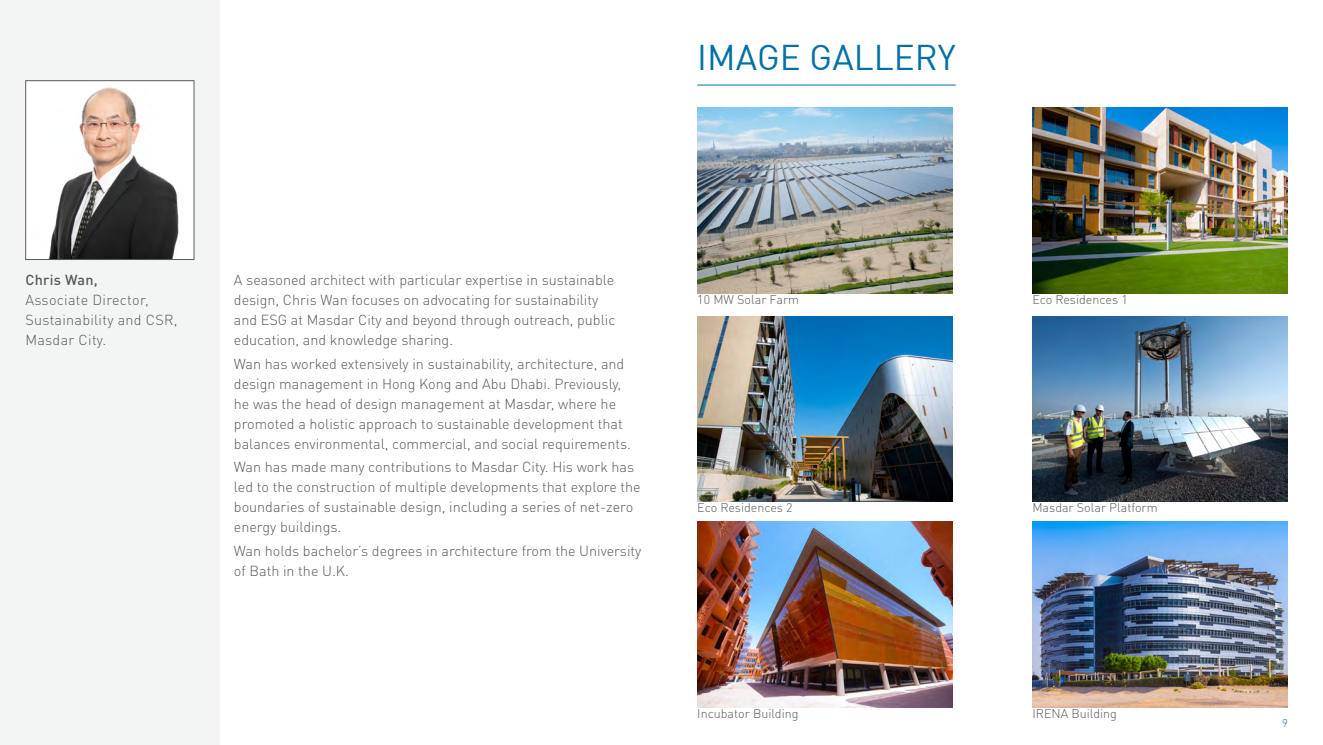
<style>
.page{position:relative;width:1323px;height:745px;background:#fff}
.page>*{position:absolute;margin:0;border:0;box-sizing:border-box;transform-origin:0 0}
.t1{font:35px "DIN";color:#0070a6}
.Body_Text{font:300 14.38px/20px "DIN Pro";color:#58595b}
.Body_Text-2{font:300 14.38px/20px "DIN Pro";letter-spacing:.02em;color:#58595b}
.Body_Text-3{font:300 12.5px "DIN Pro";color:#58595b}
.t2{font:300 11.25px "DIN Pro";color:#0070a6}
.s1{font-weight:500}
</style>
<div class="page">
<svg style="left:1052px;top:107px;width:236px;height:601px"></svg>
<div style="left:0;top:0;width:220px;height:744px;background:#f3f4f4"></div>
<img style="left:27px;top:82px;width:165px;height:176px">
<div style="left:25px;top:80px;width:169px;height:180px;border:1px solid #58595b"></div>
<hr style="left:697px;top:85px;width:259px;height:1px;background:#0070a6">
<img style="left:697px;top:108px;width:255px;height:185px">
<img style="left:697px;top:316px;width:255px;height:185px">
<img style="left:697px;top:521px;width:255px;height:186px">
<img style="left:1032px;top:108px;width:255px;height:185px">
<img style="left:1032px;top:316px;width:255px;height:185px">
<img style="left:1032px;top:521px;width:255px;height:186px">
<p class="t1" style="left:697px;top:35px;width:260px">IMAGE GALLERY</p>
<p class="Body_Text-2" style="left:25px;top:268px;width:154px"><span class="s1">Chris Wan,<br></span>Associate Director,<br>Sustainability and CSR,<br>Masdar City.</p>
<p class="Body_Text" style="left:234px;top:268px;width:383px">A seasoned architect with particular expertise in sustainable design, Chris Wan focuses on advocating for sustainability and ESG at Masdar City and beyond through outreach, public education, and knowledge sharing.</p>
<p class="Body_Text" style="left:234px;top:352px;width:399px">Wan has worked extensively in sustainability, architecture, and design management in Hong Kong and Abu Dhabi. Previously, he was the head of design management at Masdar, where he promoted a holistic approach to sustainable development that balances environmental, commercial, and social requirements.</p>
<p class="Body_Text" style="left:234px;top:455px;width:408px">Wan has made many contributions to Masdar City. His work has led to the construction of multiple developments that explore the boundaries of sustainable design, including a series of net-zero energy buildings.</p>
<p class="Body_Text" style="left:234px;top:539px;width:409px">Wan holds bachelor’s degrees in architecture from the University of Bath in the U.K.</p>
<p class="Body_Text-3" style="left:697px;top:290px;width:103px">10 MW Solar Farm</p>
<p class="Body_Text-3" style="left:697px;top:498px;width:97px">Eco Residences 2</p>
<p class="Body_Text-3" style="left:697px;top:703px;width:103px">Incubator Building</p>
<p class="Body_Text-3" style="left:1032px;top:290px;width:97px">Eco Residences 1</p>
<p class="Body_Text-3" style="left:1032px;top:498px;width:127px">Masdar Solar Platform</p>
<p class="Body_Text-3" style="left:1032px;top:703px;width:86px">IRENA Building</p>
<p class="t2" style="left:1282px;top:713px;width:7px">9</p>
</div>
